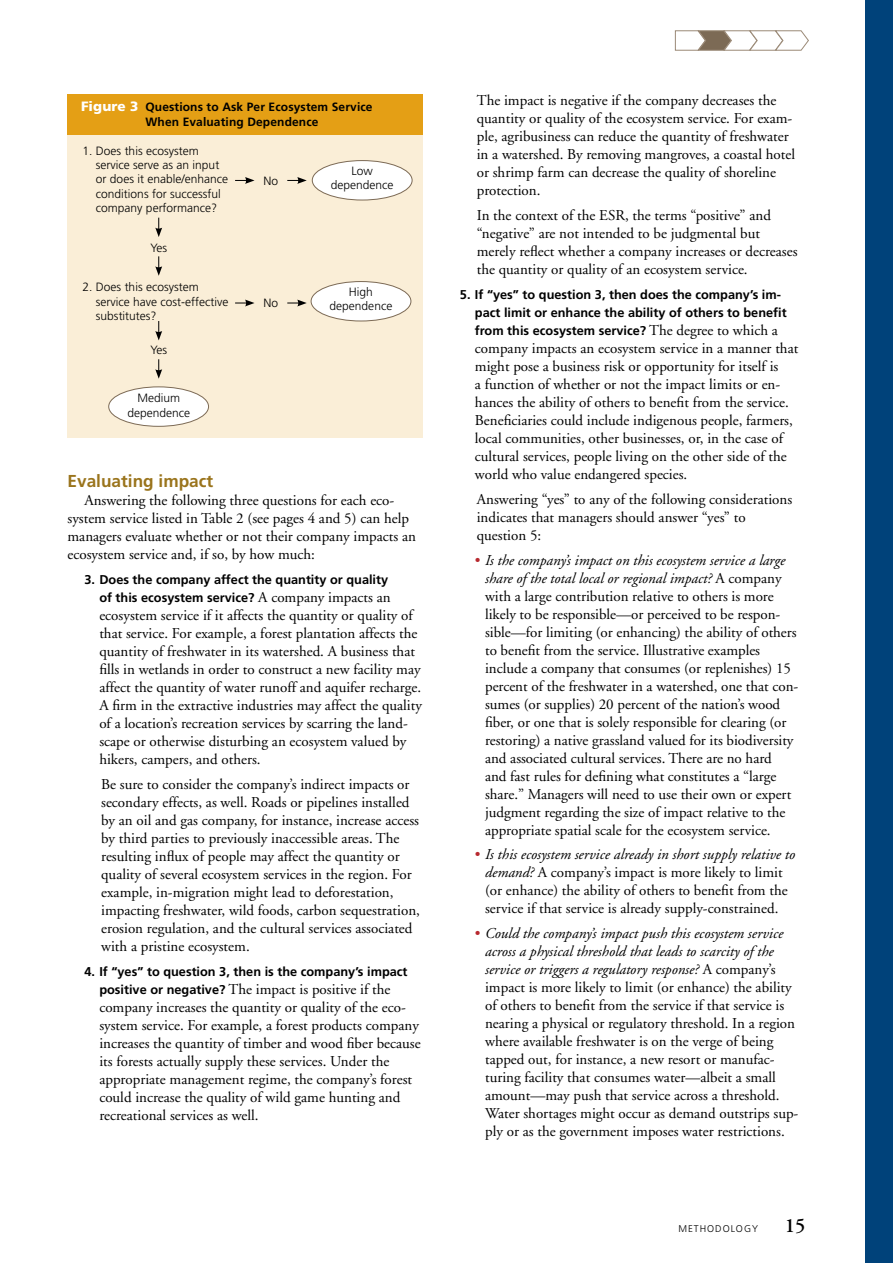
<style>
.page{position:relative;width:893px;height:1263px;background:#fff}
.page>*{position:absolute;margin:0;border:0;box-sizing:border-box;transform-origin:0 0}
.t1{font:600 20.25px "Adobe Garamond";color:#000}
.t2{font:700 17.25px "Frutiger";color:#9a741c}
.t3{font:15px/18px "Adobe Garamond";color:#000}
.t4{font:700 12.75px/18px "Frutiger";color:#000;text-align:right}
.t5{font:300 12px/14.4px "Frutiger";color:#000;text-align:center}
.t6{font:700 12px/14.4px "Frutiger";letter-spacing:.01em;color:#000}
.t7{font:300 9.75px "Frutiger";color:#000}
.s1{font-weight:900;font-size:13.5px;color:#fff}
.s2{font-family:"Adobe Garamond";font-weight:400;font-size:15px}
.s3{font-family:"Frutiger";font-weight:700;font-size:12.75px}
.s4{color:#b8292f}
.s5{font-style:italic}
</style>
<div class="page">
<div style="left:866px;top:0;width:27px;height:1263px;background:#00427a"></div>
<svg style="left:675px;top:30px;width:134px;height:21px"></svg>
<div style="left:68px;top:134px;width:355px;height:304px;background:#faeed7"></div>
<div style="left:109px;top:387px;width:100px;height:39px;background:#fff;border-radius:50%"></div>
<div style="left:108px;top:386px;width:101px;height:41px;border:1px solid #7c6a55;border-radius:50%"></div>
<svg style="left:155px;top:218px;width:7px;height:19px"></svg>
<svg style="left:155px;top:256px;width:7px;height:20px"></svg>
<svg style="left:155px;top:321px;width:7px;height:19px"></svg>
<svg style="left:155px;top:359px;width:7px;height:20px"></svg>
<div style="left:312px;top:161px;width:100px;height:39px;background:#fff;border-radius:50%"></div>
<div style="left:312px;top:160px;width:100px;height:40px;border:1px solid #7c6a55;border-radius:50%"></div>
<div style="left:311px;top:282px;width:100px;height:39px;background:#fff;border-radius:50%"></div>
<div style="left:311px;top:281px;width:100px;height:40px;border:1px solid #7c6a55;border-radius:50%"></div>
<svg style="left:235px;top:177px;width:20px;height:7px"></svg>
<svg style="left:287px;top:177px;width:20px;height:7px"></svg>
<svg style="left:235px;top:300px;width:20px;height:6px"></svg>
<svg style="left:287px;top:300px;width:20px;height:6px"></svg>
<div style="left:68px;top:95px;width:355px;height:40px;background:#e49f15"></div>
<p class="t6" style="left:145px;top:100px;width:229px;text-indent:-64px"><span class="s1">Figure 3</span> Questions to Ask Per Ecosystem Service<br>When Evaluating Dependence</p>
<p class="t5" style="left:96px;top:143px;width:134px;text-align:left;text-indent:-13px">1. Does this ecosystem service serve as an input or does it enable/enhance conditions for successful company performance?</p>
<p class="t5" style="left:150px;top:240px;width:18px">Yes</p>
<p class="t5" style="left:96px;top:280px;width:134px;text-align:left;text-indent:-13px">2. Does this ecosystem service have cost-effective substitutes?</p>
<p class="t5" style="left:150px;top:343px;width:18px">Yes</p>
<p class="t5" style="left:128px;top:391px;width:64px">Medium dependence</p>
<p class="t5" style="left:264px;top:173px;width:16px">No</p>
<p class="t5" style="left:264px;top:296px;width:16px">No</p>
<p class="t5" style="left:331px;top:163px;width:64px">Low dependence</p>
<p class="t5" style="left:330px;top:284px;width:64px">High dependence</p>
<p class="t2" style="left:68px;top:471px;width:147px">Evaluating impact</p>
<p class="t3" style="left:68px;top:492px;width:350px;text-indent:17px">Answering the following three questions for each eco&shy;system service listed in Table 2 (see pages 4 and 5) can help managers evaluate whether or not their company impacts an ecosystem service and, if so, by how much:</p>
<p class="t4" style="left:84px;top:570px;width:308px">3. Does the company affect the quantity or quality of this ecosystem service? <span class="s2">A company impacts an</span></p>
<p class="t3" style="left:99px;top:607px;width:324px">ecosystem service if it affects the quantity or quality of that service. For example, a forest plantation affects the quantity of freshwater in its watershed. A business that fills in wetlands in order to construct a new facility may affect the quantity of water runoff and aquifer recharge.<br>A firm in the extractive industries may affect the quality of a location’s recreation services by scarring the land&shy;scape or otherwise disturbing an ecosystem valued by hikers, campers, and others.</p>
<p class="t3" style="left:101px;top:775px;width:320px">Be sure to consider the company’s indirect impacts or secondary effects, as well. Roads or pipelines installed by an oil and gas company, for instance, increase access by third parties to previously inaccessible areas. The resulting influx of people may affect the quantity or quality of several ecosystem services in the region. For example, in-migration might lead to deforestation, impacting freshwater, wild foods, carbon sequestration, erosion regulation, and the cultural services associated with a pristine ecosystem.</p>
<p class="t4" style="left:84px;top:962px;width:325px">4. If “yes” to question 3, then is the company’s impact</p>
<p class="t3" style="left:99px;top:980px;width:323px"><span class="s3">positive or negative?</span> The impact is positive if the company increases the quantity or quality of the eco&shy;system service. For example, a forest products company increases the quantity of timber and wood fiber because its forests actually supply these services. Under the appropriate management regime, the company’s forest could increase the quality of wild game hunting and recreational services as well.</p>
<p class="t3" style="left:477px;top:92px;width:320px">The impact is negative if the company decreases the quantity or quality of the ecosystem service. For exam&shy;ple, agribusiness can reduce the quantity of freshwater in a watershed. By removing mangroves, a coastal hotel or shrimp farm can decrease the quality of shoreline protection.</p>
<p class="t3" style="left:477px;top:207px;width:322px">In the context of the ESR, the terms “positive” and “negative” are not intended to be judgmental but merely reflect whether a company increases or decreases the quantity or quality of an ecosystem service.</p>
<p class="t4" style="left:475px;top:285px;width:313px;text-align:left;text-indent:-15px">5. If “yes” to question 3, then does the company’s im&shy;pact limit or enhance the ability of others to benefit from this ecosystem service? <span class="s2">The degree to which a</span></p>
<p class="t3" style="left:475px;top:340px;width:325px">company impacts an ecosystem service in a manner that might pose a business risk or opportunity for itself is<br>a function of whether or not the impact limits or en&shy;hances the ability of others to benefit from the service.<br>Beneficiaries could include indigenous people, farmers, local communities, other businesses, or, in the case of cultural services, people living on the other side of the world who value endangered species.</p>
<p class="t3" style="left:477px;top:490px;width:317px">Answering “yes” to any of the following considerations indicates that managers should answer “yes” to question 5:</p>
<p class="t3" style="left:485px;top:551px;width:315px;text-indent:-10px"><span class="s4">•</span> <span class="s5">Is the company’s impact on this ecosystem service a large share of the total local or regional impact?</span> A company with a large contribution relative to others is more likely to be responsible—or perceived to be respon&shy;sible—for limiting (or enhancing) the ability of others to benefit from the service. Illustrative examples include a company that consumes (or replenishes) 15 percent of the freshwater in a watershed, one that con&shy;sumes (or supplies) 20 percent of the nation’s wood fiber, or one that is solely responsible for clearing (or restoring) a native grassland valued for its biodiversity and associated cultural services. There are no hard<br>and fast rules for defining what constitutes a “large share.” Managers will need to use their own or expert judgment regarding the size of impact relative to the appropriate spatial scale for the ecosystem service.</p>
<p class="t3" style="left:475px;top:846px;width:322px;text-align:center"><span class="s4">•</span> <span class="s5">Is this ecosystem service already in short supply relative to demand?</span> A company’s impact is more likely to limit<br>(or enhance) the ability of others to benefit from the service if that service is already supply-constrained.</p>
<p class="t3" style="left:485px;top:925px;width:315px;text-indent:-10px"><span class="s4">•</span> <span class="s5">Could the company’s impact push this ecosystem service across a physical threshold that leads to scarcity of the service or triggers a regulatory response?</span> A company’s impact is more likely to limit (or enhance) the ability of others to benefit from the service if that service is nearing a physical or regulatory threshold. In a region where available freshwater is on the verge of being tapped out, for instance, a new resort or manufac&shy;turing facility that consumes water—albeit a small amount—may push that service across a threshold.<br>Water shortages might occur as demand outstrips sup&shy;ply or as the government imposes water restrictions.</p>
<p class="t7" style="left:678px;top:1223px;width:18px">methodolo</p>
<p class="t7" style="left:744px;top:1223px;width:15px">gy</p>
<h1 class="t1" style="left:785px;top:1214px;width:22px">15</h1>
</div>
